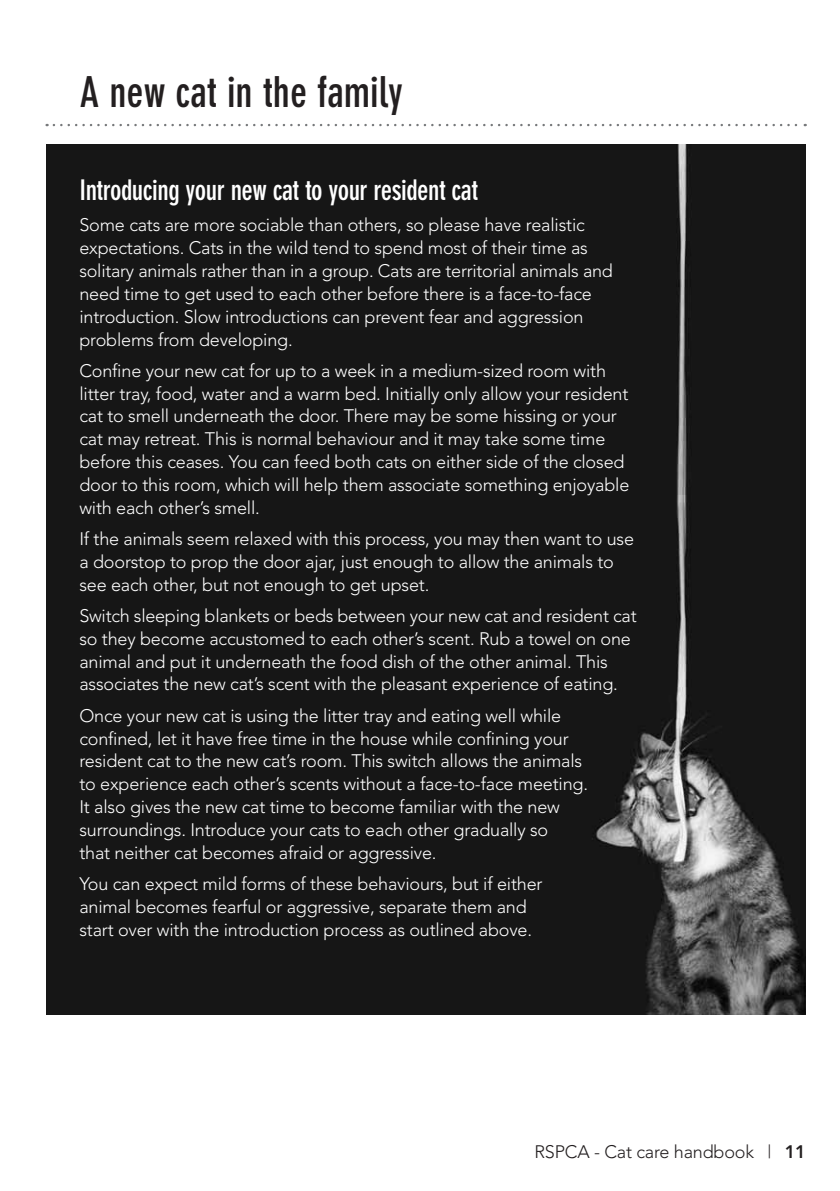
<style>
.page{position:relative;width:840px;height:1191px;background:#fff}
.page>*{position:absolute;margin:0;border:0;box-sizing:border-box;transform-origin:0 0}
.t1{font:700 condensed 42px "DIN Neuzeit Grotesk";color:#231f20}
.t2{font:700 condensed 28px "DIN Neuzeit Grotesk";letter-spacing:-.02em;color:#fff}
.t3{font:300 18px/22.8px "Avenir";letter-spacing:-.01em;color:#fff}
.t4{font:300 18px "Avenir";letter-spacing:-.01em;color:#231f20}
.s1{font-weight:800}
</style>
<div class="page">
<div style="left:46px;top:144px;width:758px;height:870px;background:#161616"></div>
<svg style="left:54px;top:124px;width:751px;height:2px"></svg>
<h1 class="t1" style="left:80px;top:68px;width:324px">A new cat in the family</h1>
<h2 class="t2" style="left:79px;top:174px;width:400px">Introducing your new cat to your resident cat</h2>
<p class="t3" style="left:79px;top:214px;width:534px">Some cats are more sociable than others, so please have realistic expectations. Cats in the wild tend to spend most of their time as solitary animals rather than in a group. Cats are territorial animals and need time to get used to each other before there is a face-to-face introduction. Slow introductions can prevent fear and aggression problems from developing.</p>
<p class="t3" style="left:79px;top:359px;width:551px">Confine your new cat for up to a week in a medium-sized room with litter tray, food, water and a warm bed. Initially only allow your resident cat to smell underneath the door. There may be some hissing or your cat may retreat. This is normal behaviour and it may take some time before this ceases. You can feed both cats on either side of the closed door to this room, which will help them associate something enjoyable with each other’s smell.</p>
<p class="t3" style="left:79px;top:527px;width:556px">If the animals seem relaxed with this process, you may then want to use a doorstop to prop the door ajar, just enough to allow the animals to see each other, but not enough to get upset.</p>
<p class="t3" style="left:79px;top:604px;width:558px">Switch sleeping blankets or beds between your new cat and resident cat so they become accustomed to each other’s scent. Rub a towel on one animal and put it underneath the food dish of the other animal. This associates the new cat’s scent with the pleasant experience of eating.</p>
<p class="t3" style="left:79px;top:704px;width:510px">Once your new cat is using the litter tray and eating well while confined, let it have free time in the house while confining your resident cat to the new cat’s room. This switch allows the animals to experience each other’s scents without a face-to-face meeting.<br>It also gives the new cat time to become familiar with the new surroundings. Introduce your cats to each other gradually so<br>that neither cat becomes afraid or aggressive.</p>
<p class="t3" style="left:79px;top:872px;width:464px">You can expect mild forms of these behaviours, but if either animal becomes fearful or aggressive, separate them and start over with the introduction process as outlined above.</p>
<p class="t4" style="left:534px;top:1141px;width:273px">RSPCA - Cat care handbook | <span class="s1">11</span></p>
</div>
